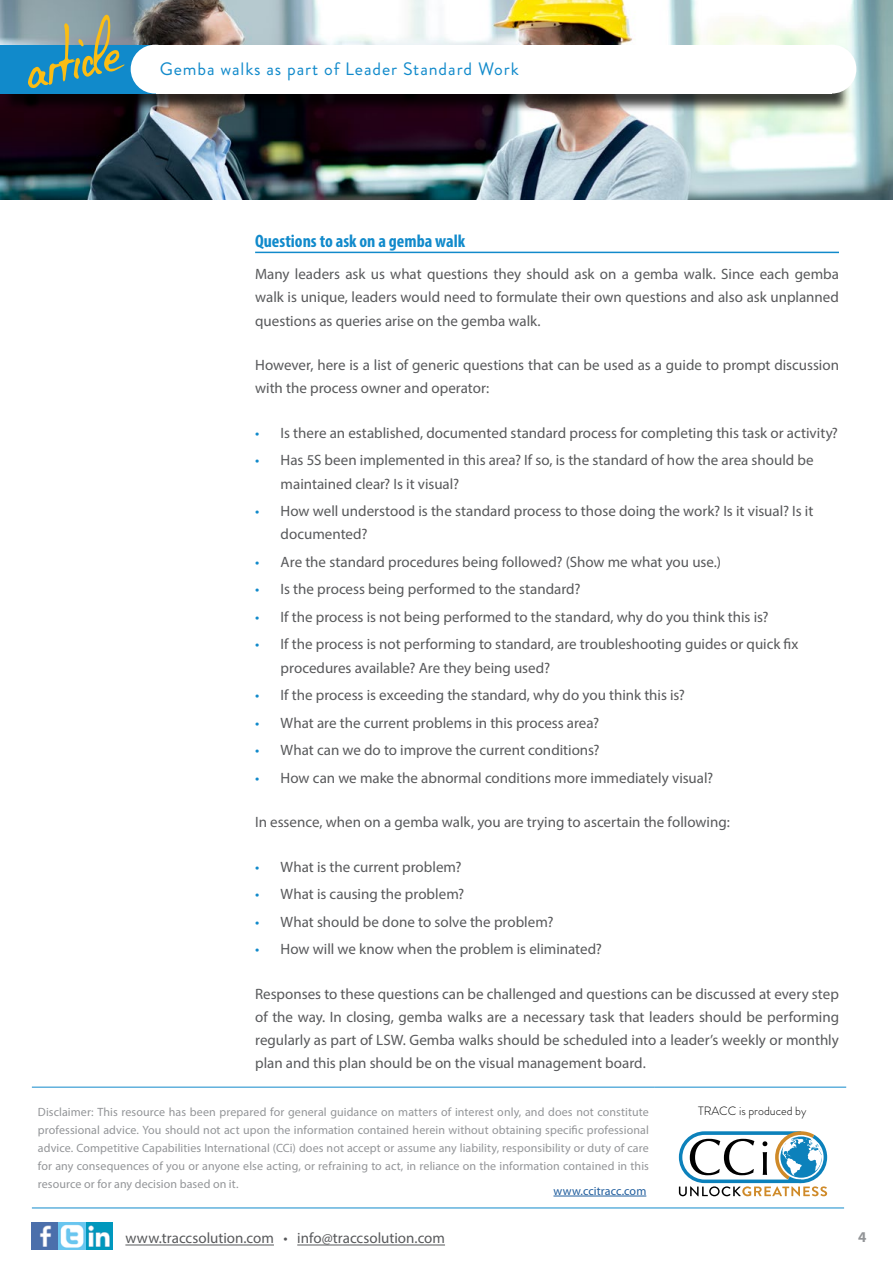
<style>
.page{position:relative;width:893px;height:1263px;background:#fff}
.page>*{position:absolute;margin:0;border:0;box-sizing:border-box;transform-origin:0 0}
.t1{font:84px "tudy 1311";color:#fbbd13}
.t2{font:18px "Brandon Grotesque";letter-spacing:.05em;color:#118acb}
.t3{font:700 condensed 18px "Myriad Pro";color:#118acb}
.t4{font:15px/23.2px "Myriad Pro";color:#58595b}
.t5{font:700 15px "Myriad Pro";color:#939598}
.t6{font:12px/18px "Myriad Pro";letter-spacing:.01em;color:#939598;text-align:justify}
.t7{font:300 12px "Brandon Grotesque";color:#000}
.t8{font:12px "Myriad Pro";letter-spacing:.01em;color:#215e9e}
.s1{color:#118acb}
</style>
<div class="page">
<img style="left:32px;top:1222px;width:81px;height:27px">
<hr style="left:125px;top:1244px;width:149px;height:1px;background:#58595b">
<hr style="left:297px;top:1244px;width:148px;height:1px;background:#58595b">
<hr style="left:32px;top:1087px;width:623px;height:1px;background:#118acb">
<hr style="left:655px;top:1087px;width:191px;height:1px;background:#118acb">
<hr style="left:32px;top:1207px;width:812px;height:1px;background:#118acb">
<hr style="left:553px;top:1196px;width:93px;height:1px;background:#215e9e">
<svg style="left:679px;top:1131px;width:148px;height:65px"></svg>
<img style="left:0;top:0;width:893px;height:200px">
<div style="left:2px;top:46px;width:849px;height:66px;background:#000;opacity:.75"></div>
<div style="left:32px;top:45px;width:800px;height:49px;background:#fff"></div>
<div style="left:0;top:45px;width:155px;height:49px;background:#118acb"></div>
<div style="left:131px;top:45px;width:49px;height:49px;background:#fff;border-radius:50%"></div>
<div style="left:807px;top:45px;width:49px;height:49px;background:#fff;border-radius:50%"></div>
<hr style="left:255px;top:252px;width:584px;height:1px;background:#118acb">
<h1 class="t1" style="left:13px;top:11px;width:97px;rotate:-12deg">article</h1>
<p class="t2" style="left:160px;top:57px;width:361px">Gemba walks as part of Leader Standard Work</p>
<p class="t3" style="left:255px;top:230px;width:212px">Questions to ask on a gemba walk</p>
<p class="t4" style="left:255px;top:262px;width:585px;text-align:justify">Many leaders ask us what questions they should ask on a gemba walk. Since each gemba walk is unique, leaders would need to formulate their own questions and also ask unplanned questions as queries arise on the gemba walk.</p>
<p class="t4" style="left:255px;top:353px;width:585px">However, here is a list of generic questions that can be used as a guide to prompt discussion with the process owner and operator:</p>
<p class="t4" style="left:255px;top:421px;width:584px"><span class="s1">•</span> Is there an established, documented standard process for completing this task or activity?</p>
<p class="t4" style="left:281px;top:448px;width:535px;text-indent:-26px"><span class="s1">•</span> Has 5S been implemented in this area? If so, is the standard of how the area should be maintained clear? Is it visual?</p>
<p class="t4" style="left:281px;top:499px;width:534px;text-indent:-26px"><span class="s1">•</span> How well understood is the standard process to those doing the work? Is it visual? Is it documented?</p>
<p class="t4" style="left:255px;top:550px;width:467px"><span class="s1">•</span> Are the standard procedures being followed? (Show me what you use.)</p>
<p class="t4" style="left:255px;top:577px;width:327px"><span class="s1">•</span> Is the process being performed to the standard?</p>
<p class="t4" style="left:255px;top:605px;width:515px"><span class="s1">•</span> If the process is not being performed to the standard, why do you think this is?</p>
<p class="t4" style="left:281px;top:632px;width:519px;text-indent:-26px"><span class="s1">•</span> If the process is not performing to standard, are troubleshooting guides or quick fix procedures available? Are they being used?</p>
<p class="t4" style="left:255px;top:683px;width:431px"><span class="s1">•</span> If the process is exceeding the standard, why do you think this is?</p>
<p class="t4" style="left:255px;top:711px;width:346px"><span class="s1">•</span> What are the current problems in this process area?</p>
<p class="t4" style="left:255px;top:738px;width:346px"><span class="s1">•</span> What can we do to improve the current conditions?</p>
<p class="t4" style="left:255px;top:766px;width:460px"><span class="s1">•</span> How can we make the abnormal conditions more immediately visual?</p>
<p class="t4" style="left:255px;top:810px;width:476px">In essence, when on a gemba walk, you are trying to ascertain the following:</p>
<p class="t4" style="left:255px;top:855px;width:208px"><span class="s1">•</span> What is the current problem?</p>
<p class="t4" style="left:255px;top:882px;width:211px"><span class="s1">•</span> What is causing the problem?</p>
<p class="t4" style="left:255px;top:910px;width:300px"><span class="s1">•</span> What should be done to solve the problem?</p>
<p class="t4" style="left:255px;top:937px;width:348px"><span class="s1">•</span> How will we know when the problem is eliminated?</p>
<p class="t4" style="left:255px;top:982px;width:585px;text-align:justify">Responses to these questions can be challenged and questions can be discussed at every step of the way. In closing, gemba walks are a necessary task that leaders should be performing regularly as part of LSW. Gemba walks should be scheduled into a leader’s weekly or monthly plan and this plan should be on the visual management board.</p>
<p class="t6" style="left:38px;top:1102px;width:612px">Disclaimer: This resource has been prepared for general guidance on matters of interest only, and does not constitute professional advice. You should not act upon the information contained herein without obtaining specific professional advice. Competitive Capabilities International (CCi) does not accept or assume any liability, responsibility or duty of care for any consequences of you or anyone else acting, or refraining to act, in reliance on the information contained in this resource or for any decision based on it.</p>
<p class="t7" style="left:698px;top:1102px;width:110px">TRACC is produced by</p>
<p class="t8" style="left:553px;top:1183px;width:94px">www.ccitracc.com</p>
<p class="t4" style="left:125px;top:1226px;width:321px">www.traccsolution.com • info@traccsolution.com</p>
<p class="t5" style="left:858px;top:1227px;width:10px">4</p>
</div>
